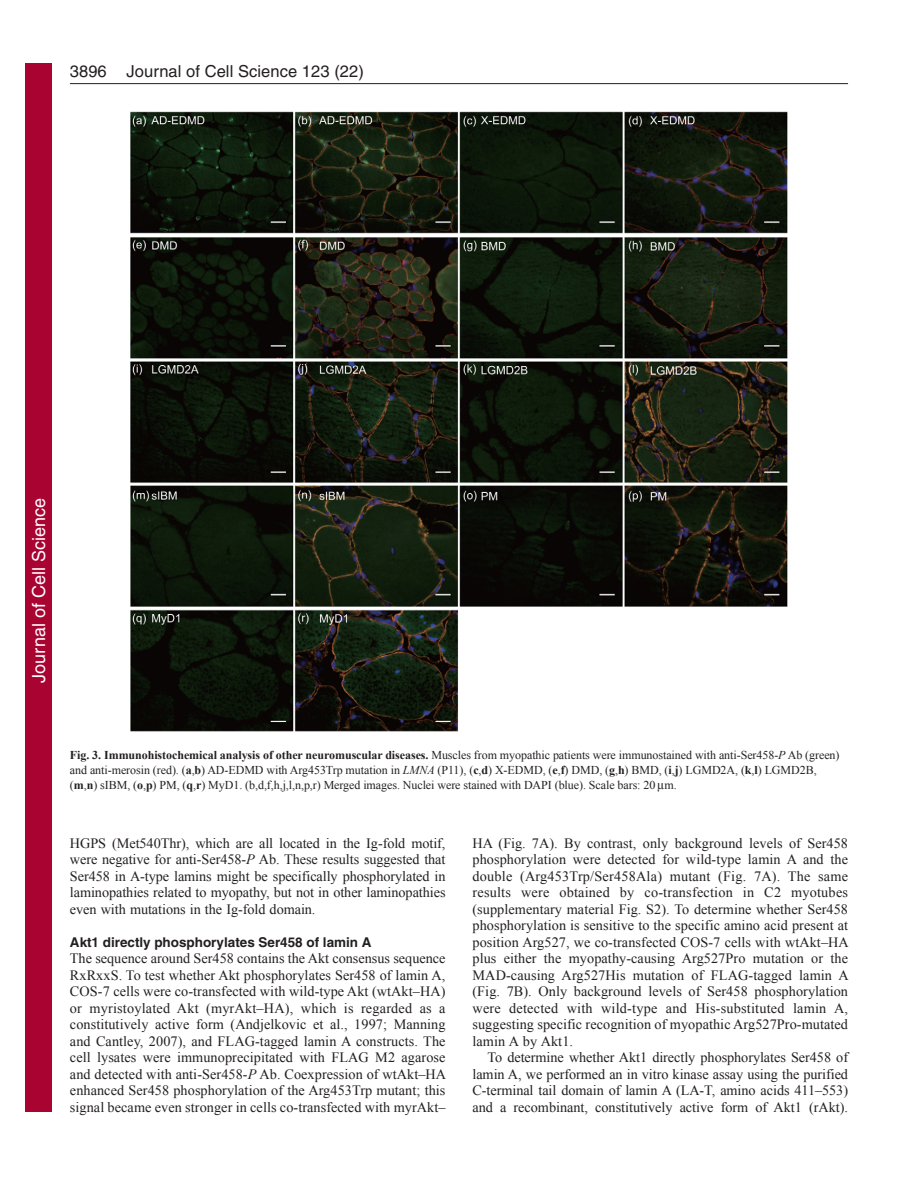
<style>
.page{position:relative;width:918px;height:1188px;background:#fff}
.page>*{position:absolute;margin:0;border:0;box-sizing:border-box;transform-origin:0 0}
.t1{font:18px "Helvetica";color:#fff}
.t2{font:16.5px "Helvetica";letter-spacing:.005em;color:#231f20}
.t3{font:14.25px/16.5px "Times New Roman";color:#231f20;text-align:justify}
.t4{font:700 13.5px "Helvetica";color:#231f20}
.t5{font:12px/15px "Times New Roman";letter-spacing:-.005em;color:#231f20}
.s1{font-weight:700}
.s2{font-style:italic}
</style>
<div class="page">
<hr style="left:70px;top:83px;width:778px;height:1px;background:#231f20">
<img style="left:130px;top:111px;width:658px;height:621px">
<div style="left:26px;top:64px;width:26px;height:1048px;background:#a90332"></div>
<p class="t2" style="left:70px;top:65px;width:295px">3896 Journal of Cell Science 123 (22)</p>
<p class="t1" style="left:28px;top:683px;width:186px;rotate:-90deg">Journal of Cell Science</p>
<p class="t5" style="left:70px;top:748px;width:771px"><span class="s1">Fig. 3. Immunohistochemical analysis of other neuromuscular diseases.</span> Muscles from myopathic patients were immunostained with anti-Ser458-<span class="s2">P</span> Ab (green) and anti-merosin (red). (<span class="s1">a</span>,<span class="s1">b</span>) AD-EDMD with Arg453Trp mutation in <span class="s2">LMNA</span> (P11), (<span class="s1">c</span>,<span class="s1">d</span>) X-EDMD, (<span class="s1">e</span>,<span class="s1">f</span>) DMD, (<span class="s1">g</span>,<span class="s1">h</span>) BMD, (<span class="s1">i</span>,<span class="s1">j</span>) LGMD2A, (<span class="s1">k</span>,<span class="s1">l</span>) LGMD2B, (<span class="s1">m</span>,<span class="s1">n</span>) sIBM, (<span class="s1">o</span>,<span class="s1">p</span>) PM, (<span class="s1">q</span>,<span class="s1">r</span>) MyD1. (b,d,f,h,j,l,n,p,r) Merged images. Nuclei were stained with DAPI (blue). Scale bars: 20 m.</p>
<p class="t3" style="left:70px;top:834px;width:377px">HGPS (Met540Thr), which are all located in the Ig-fold motif, were negative for anti-Ser458-<span class="s2">P</span> Ab. These results suggested that Ser458 in A-type lamins might be specifically phosphorylated in laminopathies related to myopathy, but not in other laminopathies even with mutations in the Ig-fold domain.</p>
<p class="t4" style="left:70px;top:937px;width:303px">Akt1 directly phosphorylates Ser458 of lamin A</p>
<p class="t3" style="left:70px;top:950px;width:378px">The sequence around Ser458 contains the Akt consensus sequence RxRxxS. To test whether Akt phosphorylates Ser458 of lamin A, COS-7 cells were co-transfected with wild-type Akt (wtAkt–HA) or myristoylated Akt (myrAkt–HA), which is regarded as a constitutively active form (Andjelkovic et al., 1997; Manning and Cantley, 2007), and FLAG-tagged lamin A constructs. The cell lysates were immunoprecipitated with FLAG M2 agarose and detected with anti-Ser458-<span class="s2">P</span> Ab. Coexpression of wtAkt–HA enhanced Ser458 phosphorylation of the Arg453Trp mutant; this signal became even stronger in cells co-transfected with myrAkt–</p>
<p class="t3" style="left:473px;top:834px;width:378px">HA (Fig. 7A). By contrast, only background levels of Ser458 phosphorylation were detected for wild-type lamin A and the double (Arg453Trp/Ser458Ala) mutant (Fig. 7A). The same results were obtained by co-transfection in C2 myotubes (supplementary material Fig. S2). To determine whether Ser458 phosphorylation is sensitive to the specific amino acid present at position Arg527, we co-transfected COS-7 cells with wtAkt–HA plus either the myopathy-causing Arg527Pro mutation or the MAD-causing Arg527His mutation of FLAG-tagged lamin A (Fig. 7B). Only background levels of Ser458 phosphorylation were detected with wild-type and His-substituted lamin A, suggesting specific recognition of myopathic Arg527Pro-mutated lamin A by Akt1.</p>
<p class="t3" style="left:473px;top:1049px;width:377px;text-indent:15px">To determine whether Akt1 directly phosphorylates Ser458 of lamin A, we performed an in vitro kinase assay using the purified C-terminal tail domain of lamin A (LA-T, amino acids 411–553) and a recombinant, constitutively active form of Akt1 (rAkt).</p>
</div>
